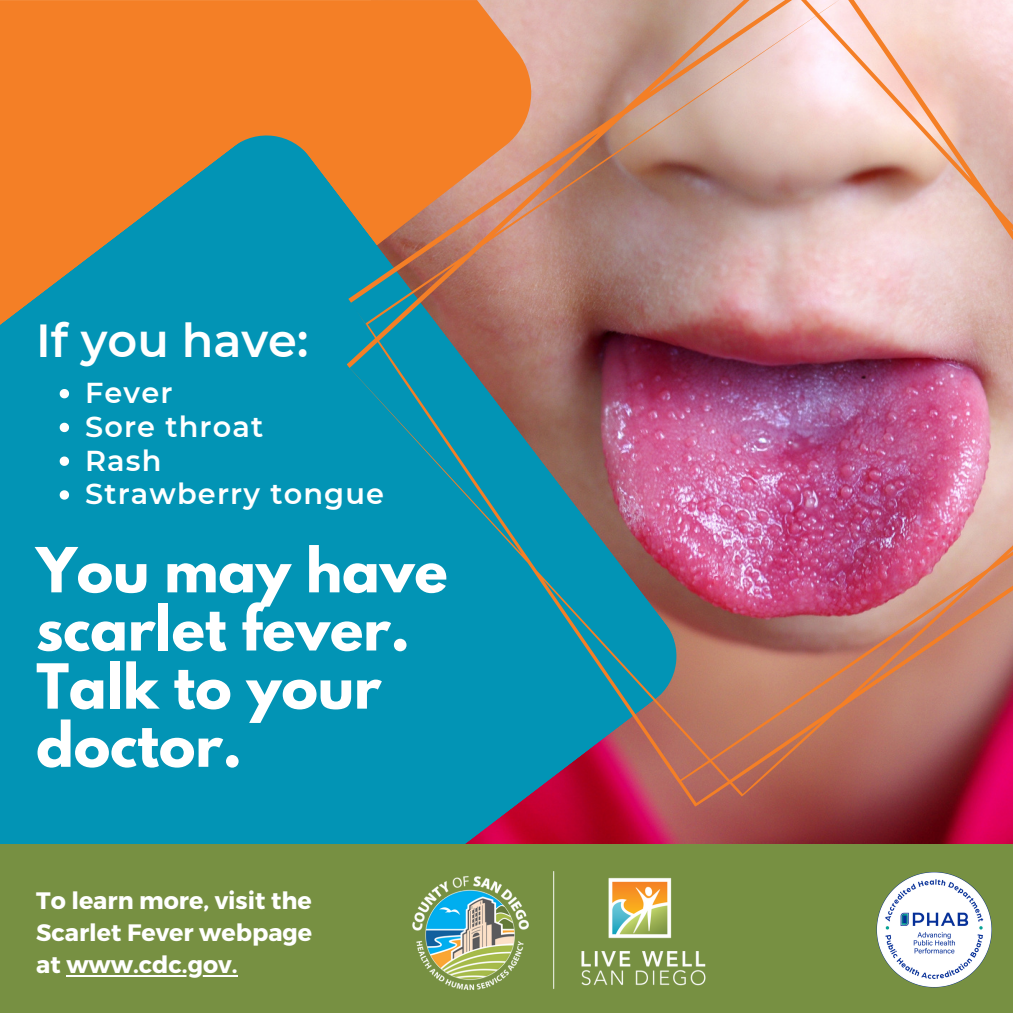
<style>
.page{position:relative;width:1013px;height:1013px;background:#fff}
.page>*{position:absolute;margin:0;border:0;box-sizing:border-box;transform-origin:0 0}
.t1{font:700 55px/58.1px "League Spartan";color:#fff}
.t2{font:600 46.25px "Montserrat";color:#fff}
.t3{font:600 28.75px "Montserrat";letter-spacing:.04em;color:#fff}
.t4{font:700 23.75px/31.9px "Montserrat";color:#fff;text-align:justify}
</style>
<div class="page">
<div style="left:0;top:0;width:300px;height:134px;background:#f47f26"></div>
<svg style="left:0;top:134px;width:678px;height:710px;background:#1d91a4"></svg>
<img style="left:300px;top:0;width:712px;height:843px">
<div style="left:0;top:844px;width:1012px;height:168px;background:#779042"></div>
<svg style="left:60px;top:389px;width:9px;height:9px"></svg>
<svg style="left:60px;top:423px;width:9px;height:9px"></svg>
<svg style="left:60px;top:456px;width:9px;height:10px"></svg>
<svg style="left:60px;top:490px;width:9px;height:9px"></svg>
<img style="left:872px;top:870px;width:123px;height:122px">
<img style="left:410px;top:870px;width:298px;height:122px">
<hr style="left:66px;top:974px;width:171px;height:2px;background:#fff">
<h3 class="t2" style="left:36px;top:312px;width:273px">If you have:</h3>
<p class="t3" style="left:85px;top:375px;width:89px">Fever</p>
<p class="t3" style="left:85px;top:409px;width:180px">Sore throat</p>
<p class="t3" style="left:85px;top:443px;width:78px">Rash</p>
<h2 class="t3" style="left:85px;top:476px;width:300px">Strawberry tongue</h2>
<h3 class="t1" style="left:36px;top:548px;width:413px">You may have scarlet fever.<br>Talk to your doctor.</h3>
<h1 class="t4" style="left:36px;top:883px;width:277px">To learn more, visit the Scarlet Fever webpage at www.cdc.gov.</h1>
</div>
